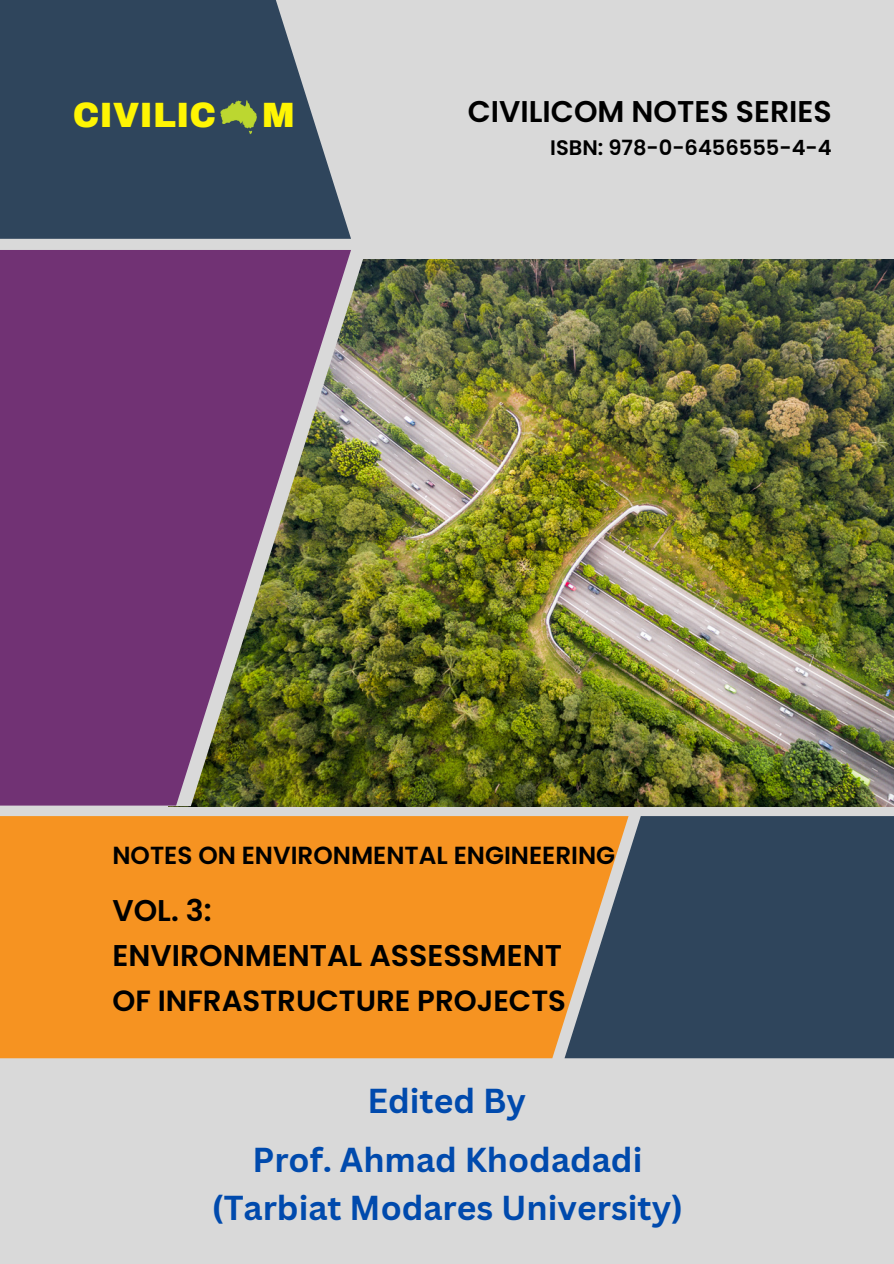
<style>
.page{position:relative;width:894px;height:1264px;background:#fff}
.page>*{position:absolute;margin:0;border:0;box-sizing:border-box;transform-origin:0 0}
.t1{font:900 34.35px "Archivo";color:#fff503}
.t2{font:700 33.75px/47.1px "Canva Sans";color:#004aad;text-align:center}
.t3{font:600 30px/45.5px "Poppins";color:#000}
.t4{font:600 29.25px "Poppins";color:#000}
.t5{font:600 24.75px "Poppins";color:#000}
.t6{font:600 21px "Poppins";color:#000}
</style>
<div class="page">
<div style="left:0;top:0;width:893px;height:1263px;background:#d9d9d9"></div>
<img style="left:365px;top:259px;width:528px;height:547px">
<div style="left:0;top:816px;width:564px;height:242px;background:#f69321"></div>
<img style="left:0;top:259px;width:365px;height:547px">
<svg style="left:0;top:250px;width:351px;height:555px;background:#704267"></svg>
<svg style="left:564px;top:816px;width:329px;height:242px;background:#45505b"></svg>
<svg style="left:0;top:0;width:351px;height:239px;background:#415569"></svg>
<img style="left:211px;top:99px;width:52px;height:38px">
<p class="t1" style="left:73px;top:97px;width:145px">CIVILIC</p>
<p class="t1" style="left:262px;top:97px;width:34px">M</p>
<p class="t3" style="left:467px;top:89px;width:365px">CIVILICOM NOTES SERIES</p>
<p class="t6" style="left:550px;top:133px;width:283px">ISBN: 978-0-6456555-4-4</p>
<p class="t5" style="left:112px;top:838px;width:504px">NOTES ON ENVIRONMENTAL ENGINEERING</p>
<h1 class="t3" style="left:112px;top:887px;width:451px">VOL. 3:<br>ENVIRONMENTAL ASSESSMENT</h1>
<h1 class="t4" style="left:112px;top:979px;width:455px">OF INFRASTRUCTURE PROJECTS</h1>
<p class="t2" style="left:367px;top:1076px;width:160px">Edited By</p>
<p class="t2" style="left:212px;top:1135px;width:472px">Prof. Ahmad Khodadadi (Tarbiat Modares University)</p>
</div>
